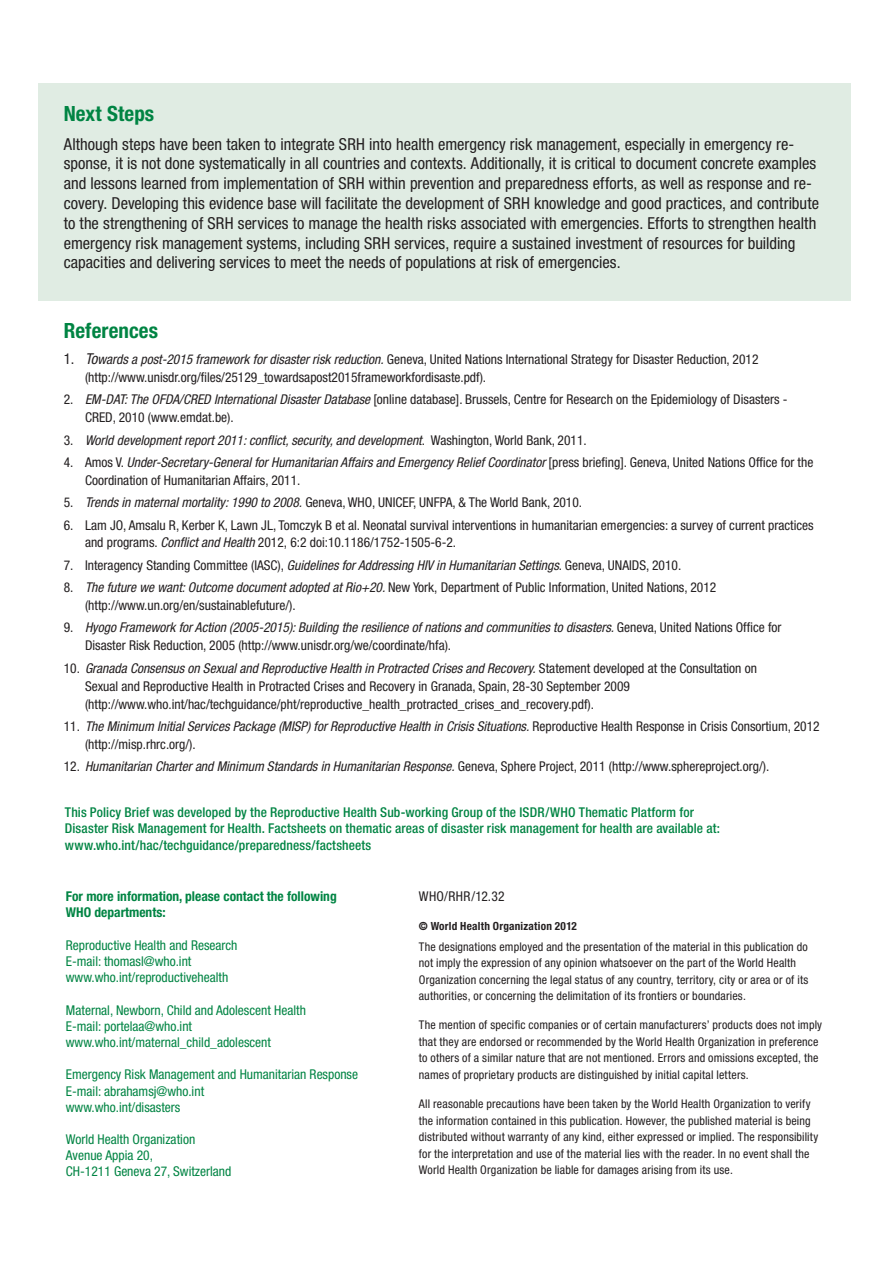
<style>
.page{position:relative;width:893px;height:1263px;background:#fff}
.page>*{position:absolute;margin:0;border:0;box-sizing:border-box;transform-origin:0 0}
.Heading_L1{font:700 condensed 21px "Helvetica Neue LT Std";letter-spacing:.005em;color:#008443}
.Body_text{font:condensed 16.5px/19.8px "Helvetica Neue LT Std";color:#231f20}
.References{font:condensed 13.5px/18px "Helvetica Neue LT Std";color:#231f20}
.References-2{font:italic condensed 13.5px/18px "Helvetica Neue LT Std";color:#231f20}
.Pa1{font:condensed 13.5px "Helvetica Neue LT Std";color:#008443}
.Heading_L3{font:500 condensed 13.5px/16.2px "Helvetica Neue LT Std";letter-spacing:.01em;color:#008443}
.t1{font:700 condensed 13.5px/16.2px "Helvetica Neue LT Std";color:#008443}
.References-3{font:condensed 13.5px "Helvetica Neue LT Std";letter-spacing:.025em;color:#231f20}
.t2{font:condensed 12px/16.5px "Helvetica Neue LT Std";letter-spacing:.015em;color:#231f20}
.Body_text-2{font:700 condensed 11.25px "Helvetica Neue LT Std";letter-spacing:.02em;color:#231f20}
.s1{font-size:15px}
.s2{font-style:italic;font-size:15px}
.s3{font-style:italic}
.s4{font-style:normal}
</style>
<div class="page">
<div style="left:38px;top:84px;width:812px;height:217px;background:#e0ece3"></div>
<p class="Heading_L1" style="left:64px;top:101px;width:92px">Next Steps</p>
<p class="Body_text" style="left:64px;top:134px;width:757px">Although steps have been taken to integrate SRH into health emergency risk management, especially in emergency re&shy;sponse, it is not done systematically in all countries and contexts. Additionally, it is critical to document concrete examples and lessons learned from implementation of SRH within prevention and preparedness efforts, as well as response and re&shy;covery. Developing this evidence base will facilitate the development of SRH knowledge and good practices, and contribute to the strengthening of SRH services to manage the health risks associated with emergencies. Efforts to strengthen health emergency risk management systems, including SRH services, require a sustained investment of resources for building capacities and delivering services to meet the needs of populations at risk of emergencies.</p>
<p class="Heading_L1" style="left:64px;top:317px;width:96px">References</p>
<p class="References" style="left:85px;top:350px;width:675px;text-indent:-21px"><span class="s1">1.</span> <span class="s2">To</span><span class="s3">wards a post-2015 framework for disaster risk reduction.</span> Geneva, United Nations International Strategy for Disaster Reduction, 2012 (http://www.unisdr.org/files/25129_towardsapost2015frameworkfordisaste.pdf).</p>
<p class="References" style="left:85px;top:391px;width:704px;text-indent:-21px">2. <span class="s3">EM-DAT: The OFDA/CRED International Disaster Database</span> [online database]. Brussels, Centre for Research on the Epidemiology of Disasters -<br>CRED, 2010 (www.emdat.be).</p>
<p class="References-2" style="left:64px;top:431px;width:524px"><span class="s4">3.</span> World development report 2011: conflict, security, and development<span class="s4">. Washington, World Bank, 2011.</span></p>
<p class="References" style="left:85px;top:453px;width:730px;text-indent:-21px">4. Amos V. <span class="s3">Under-Secretary-General for Humanitarian Affairs and Emergency Relief Coordinator</span> [press briefing]. Geneva, United Nations Office for the<br>Coordination of Humanitarian Affairs, 2011.</p>
<p class="References" style="left:64px;top:493px;width:520px">5. <span class="s3">Trends in maternal mortality: 1990 to 2008.</span> Geneva, WHO, UNICEF, UNFPA, &amp; The World Bank, 2010.</p>
<p class="References" style="left:85px;top:516px;width:730px;text-indent:-21px">6. Lam JO, Amsalu R, Kerber K, Lawn JL, Tomczyk B et al. Neonatal survival interventions in humanitarian emergencies: a survey of current practices and programs. <span class="s3">Conflict and Health</span> 2012, 6:2 doi:10.1186/1752-1505-6-2.</p>
<p class="References" style="left:64px;top:556px;width:619px">7. Interagency Standing Committee (IASC), <span class="s3">Guidelines for Addressing HIV in Humanitarian Settings</span>. Geneva, UNAIDS, 2010.</p>
<p class="References" style="left:85px;top:578px;width:633px;text-indent:-21px">8. <span class="s3">The future we want: Outcome document adopted at Rio+20.</span> New York, Department of Public Information, United Nations, 2012 (http://www.un.org/en/sustainablefuture/).</p>
<p class="References" style="left:85px;top:618px;width:698px;text-indent:-21px">9. <span class="s3">Hyogo Framework for Action (2005-2015): Building the resilience of nations and communities to disasters.</span> Geneva, United Nations Office for<br>Disaster Risk Reduction, 2005 (http://www.unisdr.org/we/coordinate/hfa).</p>
<p class="References" style="left:85px;top:659px;width:673px;text-indent:-21px">10. <span class="s3">Granada Consensus on Sexual and Reproductive Health in Protracted Crises and Recovery.</span> Statement developed at the Consultation on<br>Sexual and Reproductive Health in Protracted Crises and Recovery in Granada, Spain, 28-30 September 2009 (http://www.who.int/hac/techguidance/pht/reproductive_health_protracted_crises_and_recovery.pdf).</p>
<p class="References-2" style="left:85px;top:717px;width:736px;text-indent:-21px"><span class="s4">11.</span> The Minimum Initial Services Package (MISP) for Reproductive Health in Crisis Situations. <span class="s4">Reproductive Health Response in Crisis Consortium, 2012 (http://misp.rhrc.org/).</span></p>
<p class="References-2" style="left:64px;top:757px;width:707px"><span class="s4">12.</span> Humanitarian Charter and Minimum Standards in Humanitarian Response. <span class="s4">Geneva, Sphere Project, 2011 (http://www.sphereproject.org/).</span></p>
<p class="Heading_L3" style="left:65px;top:804px;width:657px">This Policy Brief was developed by the Reproductive Health Sub-working Group of the ISDR/WHO Thematic Platform for<br>Disaster Risk Management for Health. Factsheets on thematic areas of disaster risk management for health are available at: www.who.int/hac/techguidance/preparedness/factsheets</p>
<p class="t1" style="left:66px;top:888px;width:272px">For more information, please contact the following<br>WHO departments:</p>
<p class="Pa1" style="left:66px;top:937px;width:173px">Reproductive Health and Research</p>
<p class="Pa1" style="left:66px;top:953px;width:127px">E-mail: thomasl@who.int</p>
<p class="Pa1" style="left:66px;top:970px;width:164px">www.who.int/reproductivehealth</p>
<p class="Pa1" style="left:66px;top:1002px;width:242px">Maternal, Newborn, Child and Adolescent Health</p>
<p class="Pa1" style="left:66px;top:1018px;width:128px">E-mail: portelaa@who.int</p>
<p class="Pa1" style="left:66px;top:1034px;width:207px">www.who.int/maternal_child_adolescent</p>
<p class="Pa1" style="left:66px;top:1067px;width:294px">Emergency Risk Management and Humanitarian Response</p>
<p class="Pa1" style="left:66px;top:1083px;width:140px">E-mail: abrahamsj@who.int</p>
<p class="Pa1" style="left:66px;top:1099px;width:116px">www.who.int/disasters</p>
<p class="Pa1" style="left:66px;top:1132px;width:131px">World Health Organization</p>
<p class="Pa1" style="left:66px;top:1148px;width:89px">Avenue Appia 20,</p>
<p class="Pa1" style="left:66px;top:1163px;width:167px">CH-1211 Geneva 27, Switzerland</p>
<p class="References-3" style="left:419px;top:889px;width:87px">WHO/RHR/12.32</p>
<p class="Body_text-2" style="left:419px;top:919px;width:160px">© World Health Organization 2012</p>
<p class="t2" style="left:419px;top:938px;width:391px">The designations employed and the presentation of the material in this publication do not imply the expression of any opinion whatsoever on the part of the World Health Organization concerning the legal status of any country, territory, city or area or of its authorities, or concerning the delimitation of its frontiers or boundaries.</p>
<p class="t2" style="left:419px;top:1017px;width:405px">The mention of specific companies or of certain manufacturers’ products does not imply that they are endorsed or recommended by the World Health Organization in preference to others of a similar nature that are not mentioned. Errors and omissions excepted, the names of proprietary products are distinguished by initial capital letters.</p>
<p class="t2" style="left:419px;top:1095px;width:401px">All reasonable precautions have been taken by the World Health Organization to verify the information contained in this publication. However, the published material is being distributed without warranty of any kind, either expressed or implied. The responsibility for the interpretation and use of the material lies with the reader. In no event shall the World Health Organization be liable for damages arising from its use.</p>
</div>
